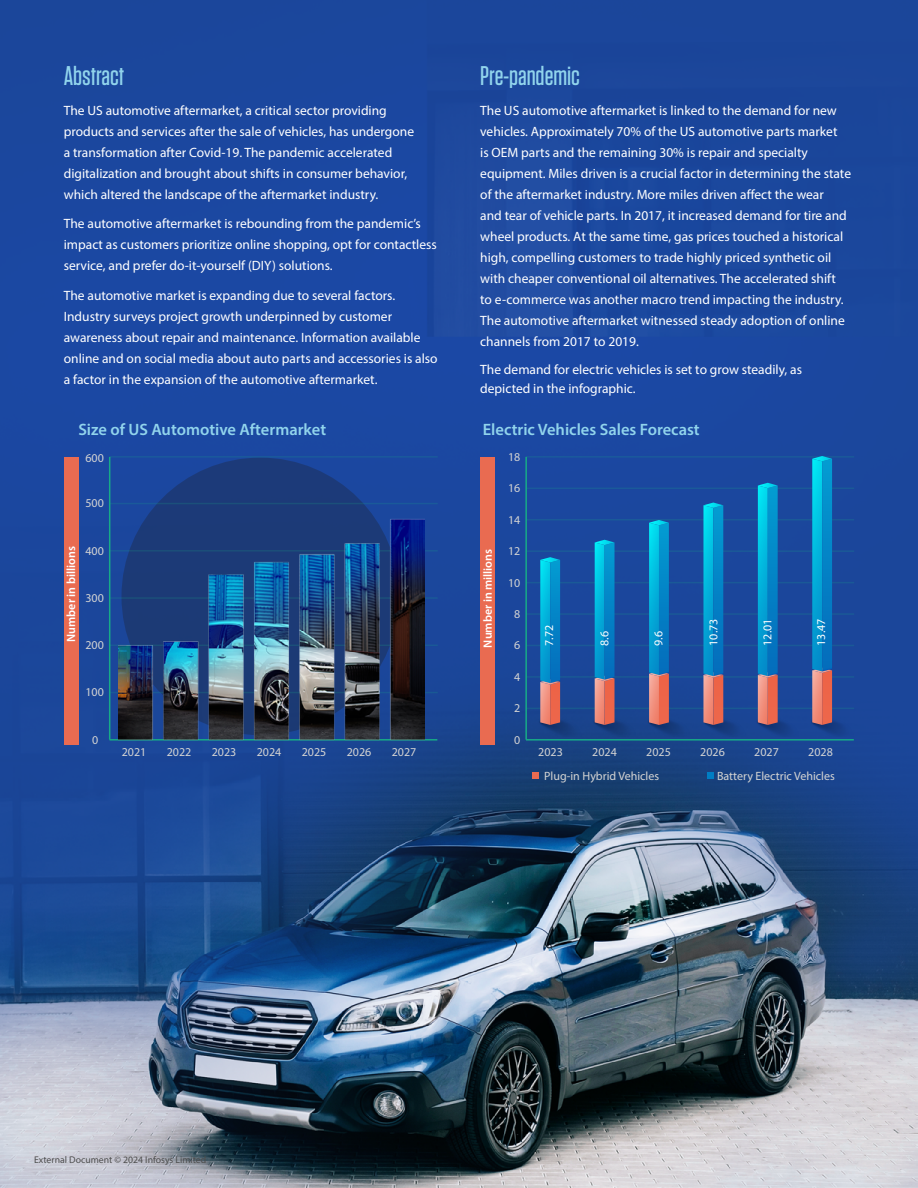
<style>
.page{position:relative;width:918px;height:1188px;background:#fff}
.page>*{position:absolute;margin:0;border:0;box-sizing:border-box;transform-origin:0 0}
.t1{font:500 27px "Tungsten";color:#91d4ec}
.t2{font:600 16.5px "Myriad Pro";color:#91d4ec}
.t3{font:13.5px/21px "Myriad Pro";color:#fff}
.t4{font:12px "Myriad Pro";color:#d4d4d3}
.t5{font:600 12px "Myriad Pro";color:#fff}
.t6{font:12px "Myriad Pro";color:#fff}
.t7{font:9.75px "Myriad Pro";color:#4d4d4d}
</style>
<div class="page">
<img style="left:0;top:0;width:918px;height:1188px">
<div style="left:64px;top:457px;width:15px;height:288px;background:#e96b51"></div>
<div style="left:480px;top:457px;width:15px;height:288px;background:#e96b51"></div>
<hr style="left:110px;top:739px;width:327px;height:2px;background:#17ab87">
<hr style="left:526px;top:739px;width:328px;height:2px;background:#17ab87">
<hr style="left:110px;top:645px;width:328px;height:1px;background:#17ab87">
<hr style="left:526px;top:676px;width:328px;height:2px;background:#17ab87">
<hr style="left:110px;top:597px;width:328px;height:2px;background:#17ab87">
<hr style="left:526px;top:645px;width:328px;height:1px;background:#17ab87">
<hr style="left:110px;top:550px;width:328px;height:2px;background:#17ab87">
<hr style="left:526px;top:582px;width:328px;height:1px;background:#17ab87">
<hr style="left:110px;top:503px;width:328px;height:1px;background:#17ab87">
<hr style="left:526px;top:519px;width:328px;height:1px;background:#17ab87">
<hr style="left:110px;top:456px;width:328px;height:2px;background:#17ab87">
<hr style="left:526px;top:456px;width:328px;height:2px;background:#17ab87">
<hr style="left:526px;top:488px;width:328px;height:1px;background:#17ab87">
<hr style="left:526px;top:550px;width:328px;height:2px;background:#17ab87">
<hr style="left:526px;top:613px;width:328px;height:2px;background:#17ab87">
<hr style="left:110px;top:692px;width:328px;height:1px;background:#17ab87">
<hr style="left:526px;top:708px;width:328px;height:1px;background:#17ab87">
<hr style="left:109px;top:457px;width:1px;height:283px;background:#17ab87">
<hr style="left:525px;top:457px;width:2px;height:283px;background:#17ab87">
<img style="left:119px;top:400px;width:306px;height:357px">
<svg style="left:538px;top:557px;width:44px;height:185px;background:#2865a1"></svg>
<svg style="left:592px;top:540px;width:45px;height:202px;background:#2765a2"></svg>
<svg style="left:647px;top:520px;width:44px;height:222px;background:#2867a4"></svg>
<svg style="left:702px;top:503px;width:45px;height:239px;background:#2566a5"></svg>
<svg style="left:756px;top:483px;width:44px;height:259px;background:#2468a7"></svg>
<svg style="left:810px;top:456px;width:44px;height:286px;background:#2467a7"></svg>
<div style="left:532px;top:772px;width:7px;height:7px;background:#e96b51"></div>
<div style="left:707px;top:772px;width:7px;height:7px;background:#007dc3"></div>
<h1 class="t1" style="left:64px;top:62px;width:62px">Abstract</h1>
<p class="t3" style="left:64px;top:100px;width:352px">The US automotive aftermarket, a critical sector providing products and services after the sale of vehicles, has undergone a transformation after Covid-19. The pandemic accelerated digitalization and brought about shifts in consumer behavior, which altered the landscape of the aftermarket industry.</p>
<p class="t3" style="left:64px;top:213px;width:375px">The automotive aftermarket is rebounding from the pandemic’s impact as customers prioritize online shopping, opt for contactless service, and prefer do-it-yourself (DIY) solutions.</p>
<p class="t3" style="left:64px;top:285px;width:375px">The automotive market is expanding due to several factors.<br>Industry surveys project growth underpinned by customer awareness about repair and maintenance. Information available online and on social media about auto parts and accessories is also a factor in the expansion of the automotive aftermarket.</p>
<h1 class="t1" style="left:480px;top:62px;width:101px">Pre-pandemic</h1>
<p class="t3" style="left:480px;top:100px;width:372px">The US automotive aftermarket is linked to the demand for new vehicles. Approximately 70% of the US automotive parts market<br>is OEM parts and the remaining 30% is repair and specialty equipment. Miles driven is a crucial factor in determining the state of the aftermarket industry. More miles driven affect the wear<br>and tear of vehicle parts. In 2017, it increased demand for tire and wheel products. At the same time, gas prices touched a historical high, compelling customers to trade highly priced synthetic oil with cheaper conventional oil alternatives. The accelerated shift<br>to e-commerce was another macro trend impacting the industry.<br>The automotive aftermarket witnessed steady adoption of online channels from 2017 to 2019.</p>
<p class="t3" style="left:480px;top:359px;width:323px;line-height:19.5px">The demand for electric vehicles is set to grow steadily, as depicted in the infographic.</p>
<p class="t2" style="left:78px;top:419px;width:249px">Size of US Automotive Aftermarket</p>
<p class="t2" style="left:483px;top:419px;width:218px">Electric Vehicles Sales Forecast</p>
<p class="t4" style="left:85px;top:450px;width:20px">600</p>
<p class="t4" style="left:85px;top:496px;width:20px">500</p>
<p class="t4" style="left:508px;top:449px;width:14px">18</p>
<p class="t4" style="left:508px;top:481px;width:14px">16</p>
<p class="t4" style="left:508px;top:512px;width:14px">14</p>
<p class="t4" style="left:85px;top:543px;width:20px">400</p>
<p class="t5" style="left:63px;top:642px;width:97px;rotate:-90deg">Number in billions</p>
<p class="t5" style="left:480px;top:648px;width:100px;rotate:-90deg">Number in millions</p>
<p class="t4" style="left:508px;top:544px;width:14px">12</p>
<p class="t4" style="left:508px;top:575px;width:14px">10</p>
<p class="t4" style="left:85px;top:590px;width:20px">300</p>
<p class="t4" style="left:514px;top:607px;width:8px">8</p>
<p class="t4" style="left:85px;top:638px;width:20px">200</p>
<p class="t4" style="left:514px;top:638px;width:8px">6</p>
<p class="t4" style="left:514px;top:669px;width:8px">4</p>
<p class="t4" style="left:85px;top:685px;width:20px">100</p>
<p class="t4" style="left:514px;top:701px;width:8px">2</p>
<p class="t4" style="left:92px;top:732px;width:8px">0</p>
<p class="t4" style="left:514px;top:732px;width:8px">0</p>
<p class="t6" style="left:542px;top:646px;width:22px;rotate:-90deg">7.72</p>
<p class="t6" style="left:597px;top:646px;width:16px;rotate:-90deg">8.6</p>
<p class="t6" style="left:651px;top:646px;width:16px;rotate:-90deg">9.6</p>
<p class="t6" style="left:706px;top:646px;width:29px;rotate:-90deg">10.73</p>
<p class="t6" style="left:760px;top:646px;width:29px;rotate:-90deg">12.01</p>
<p class="t6" style="left:814px;top:646px;width:29px;rotate:-90deg">13.47</p>
<p class="t4" style="left:122px;top:744px;width:26px">2021</p>
<p class="t4" style="left:167px;top:744px;width:26px">2022</p>
<p class="t4" style="left:212px;top:744px;width:26px">2023</p>
<p class="t4" style="left:257px;top:744px;width:26px">2024</p>
<p class="t4" style="left:302px;top:744px;width:26px">2025</p>
<p class="t4" style="left:347px;top:744px;width:26px">2026</p>
<p class="t4" style="left:538px;top:744px;width:26px">2023</p>
<p class="t4" style="left:592px;top:744px;width:26px">2024</p>
<p class="t4" style="left:646px;top:744px;width:26px">2025</p>
<p class="t4" style="left:700px;top:744px;width:26px">2026</p>
<p class="t4" style="left:754px;top:744px;width:26px">2027</p>
<p class="t4" style="left:808px;top:744px;width:26px">2028</p>
<p class="t4" style="left:392px;top:744px;width:26px">2027</p>
<p class="t7" style="left:34px;top:1153px;width:174px">External Document © 2024 Infosys Limited</p>
<p class="t4" style="left:544px;top:769px;width:116px">Plug-in Hybrid Vehicles</p>
<p class="t4" style="left:717px;top:769px;width:119px">Battery Electric Vehicles</p>
</div>
